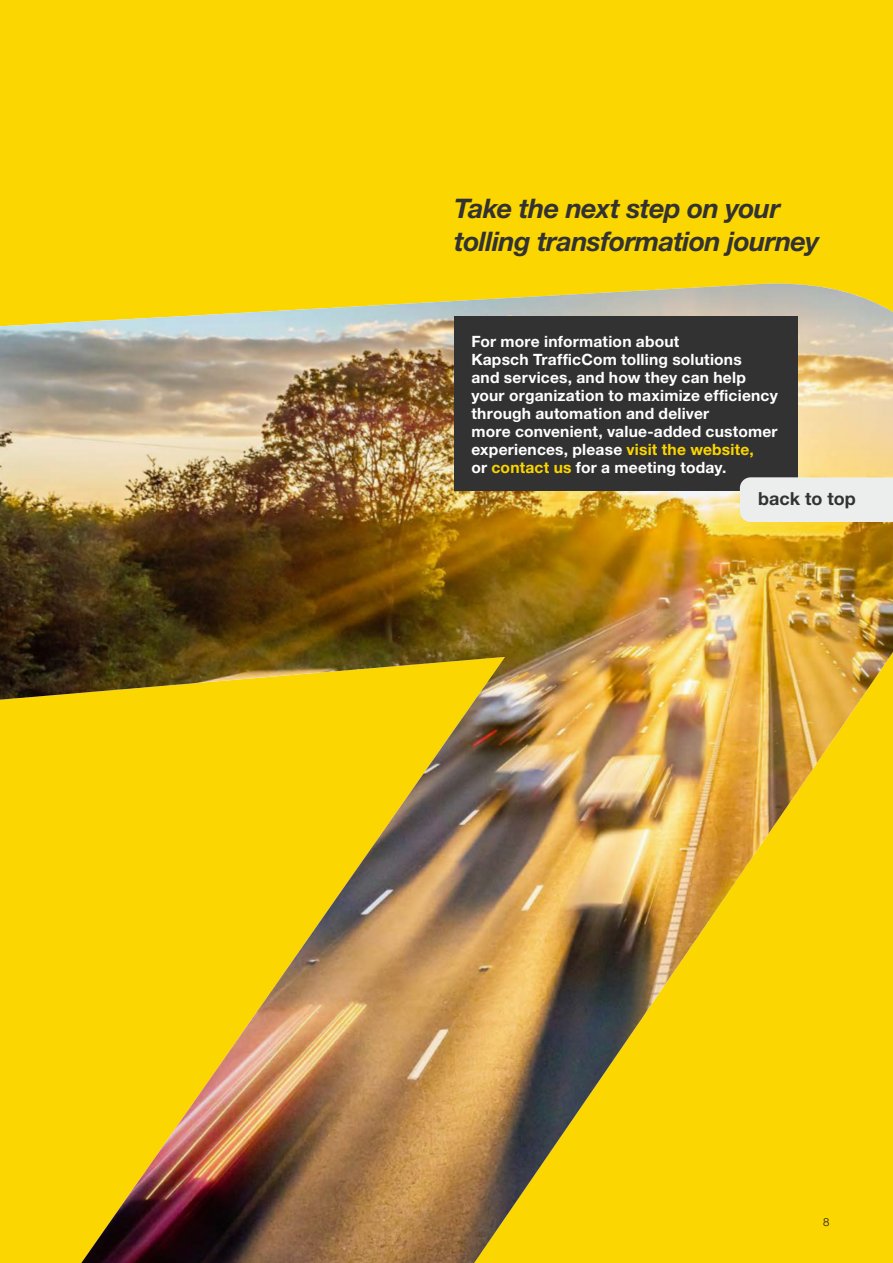
<style>
.page{position:relative;width:893px;height:1263px;background:#fcd600}
.page>*{position:absolute;margin:0;border:0;box-sizing:border-box;transform-origin:0 0}
.t1{font:italic 700 27px/33px "Helvetica Neue LT Pro";letter-spacing:-.025em;color:#323232}
.t2{font:700 18px "Helvetica Neue LT Pro";color:#323232}
.t3{font:700 15.6px/18px "Helvetica Neue LT Pro";letter-spacing:.01em;color:#fff}
.t4{font:300 11.25px "Helvetica Neue LT Pro";color:#151616}
.s1{color:#fcd600}
</style>
<div class="page">
<img style="left:0;top:284px;width:893px;height:979px">
<div style="left:454px;top:317px;width:344px;height:174px;background:#323232"></div>
<div style="left:740px;top:477px;width:153px;height:45px;background:#eceded"></div>
<h1 class="t1" style="left:454px;top:191px;width:367px">Take the next step on your tolling transformation journey</h1>
<p class="t3" style="left:471px;top:332px;width:308px">For more information about<br>Kapsch TrafficCom tolling solutions<br>and services, and how they can help your organization to maximize efficiency through automation and deliver<br>more convenient, value-added customer experiences, please <span class="s1">visit the website,<br></span>or <span class="s1">contact us</span> for a meeting today.</p>
<p class="t2" style="left:758px;top:488px;width:99px">back to top</p>
<p class="t4" style="left:823px;top:1215px;width:8px">8</p>
</div>
